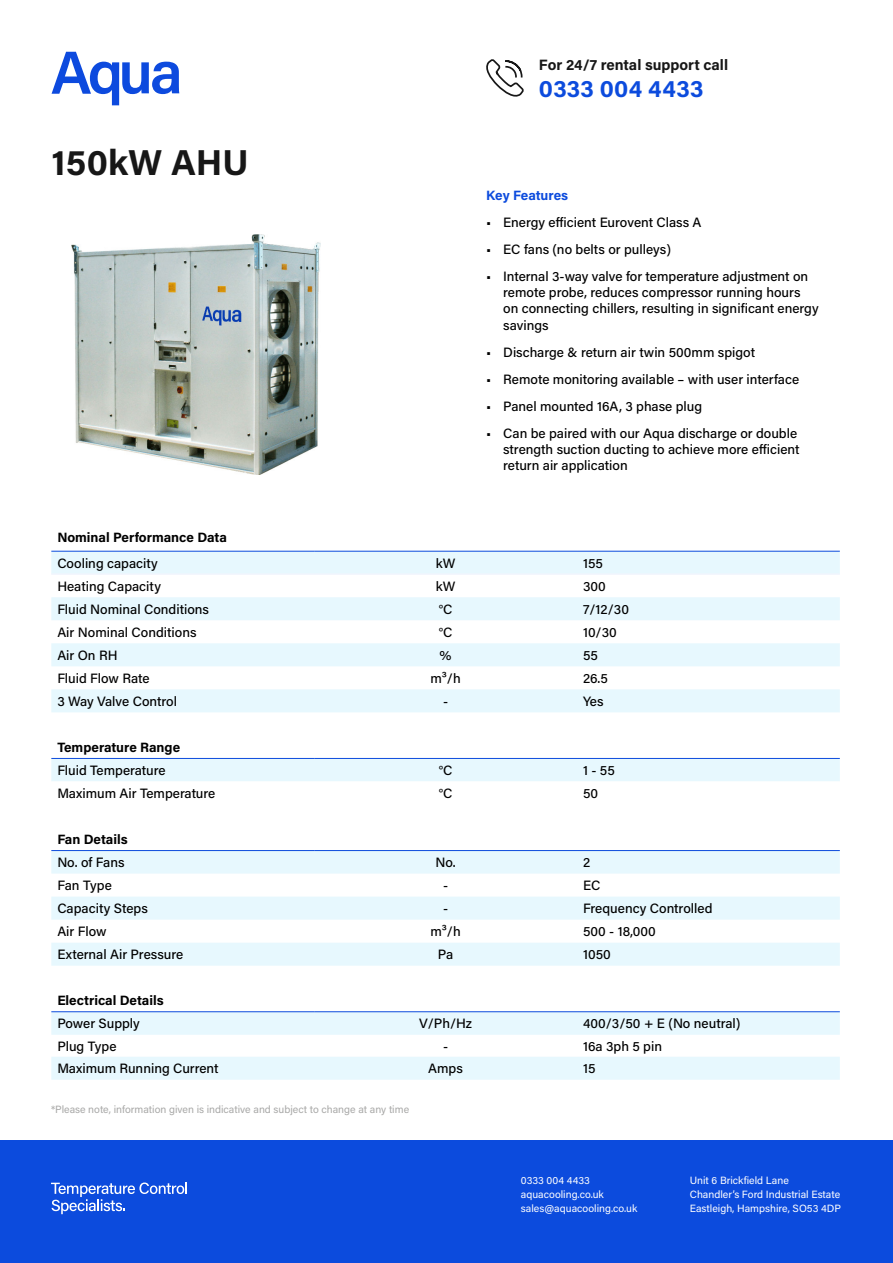
<style>
.page{position:relative;width:893px;height:1263px;background:#fff}
.page>*{position:absolute;margin:0;border:0;box-sizing:border-box;transform-origin:0 0}
.t1{font:700 36px "Acumin Pro";color:#171717}
.t2{font:700 24px "Acumin Pro";letter-spacing:.01em;color:#0c4bdd}
.t3{font:700 15px "Acumin Pro";color:#171717}
.t4{font:500 13.5px/16.2px "Acumin Pro";color:#000}
.t5{font:700 13.5px "Acumin Pro";color:#000}
.t6{font:700 13.5px "Acumin Pro";color:#0c4bdd}
.t7{font:10.5px "Acumin Pro";color:#fff}
.t8{font:10.5px "Acumin Pro";color:#a8a8a7}
</style>
<div class="page">
<div style="left:0;top:1140px;width:893px;height:123px;background:#0c4bdd"></div>
<svg style="left:51px;top:1182px;width:136px;height:32px"></svg>
<svg style="left:51px;top:552px;width:789px;height:528px"></svg>
<svg style="left:51px;top:643px;width:789px;height:138px;fill:#e7f8fe"></svg>
<svg style="left:51px;top:735px;width:789px;height:23px"></svg>
<svg style="left:51px;top:781px;width:789px;height:23px"></svg>
<hr style="left:51px;top:573px;width:263px;height:2px;background:#f3f6fd">
<hr style="left:314px;top:573px;width:263px;height:2px;background:#f3f6fd">
<hr style="left:577px;top:573px;width:263px;height:2px;background:#f3f6fd">
<hr style="left:51px;top:758px;width:263px;height:1px;background:#0c4bdd">
<hr style="left:314px;top:758px;width:263px;height:1px;background:#0c4bdd">
<hr style="left:577px;top:758px;width:263px;height:1px;background:#0c4bdd">
<hr style="left:51px;top:551px;width:263px;height:1px;background:#0c4bdd">
<hr style="left:314px;top:551px;width:263px;height:1px;background:#0c4bdd">
<hr style="left:577px;top:551px;width:263px;height:1px;background:#0c4bdd">
<hr style="left:51px;top:850px;width:263px;height:1px;background:#0c4bdd">
<hr style="left:314px;top:850px;width:263px;height:1px;background:#0c4bdd">
<hr style="left:577px;top:850px;width:263px;height:1px;background:#0c4bdd">
<hr style="left:51px;top:1011px;width:263px;height:1px;background:#0c4bdd">
<hr style="left:314px;top:1011px;width:263px;height:1px;background:#0c4bdd">
<hr style="left:577px;top:1011px;width:263px;height:1px;background:#0c4bdd">
<img style="left:71px;top:234px;width:249px;height:241px">
<svg style="left:52px;top:52px;width:127px;height:53px"></svg>
<svg style="left:486px;top:59px;width:38px;height:38px"></svg>
<p class="t1" style="left:52px;top:137px;width:198px">150kW AHU</p>
<p class="t3" style="left:539px;top:54px;width:191px">For 24/7 rental support call</p>
<p class="t2" style="left:539px;top:71px;width:166px">0333 004 4433</p>
<p class="t6" style="left:486px;top:186px;width:84px">Key Features</p>
<p class="t4" style="left:486px;top:213px;width:217px">• Energy efficient Eurovent Class A</p>
<p class="t4" style="left:486px;top:240px;width:186px">• EC fans (no belts or pulleys)</p>
<p class="t4" style="left:503px;top:267px;width:317px;text-indent:-17px">• Internal 3-way valve for temperature adjustment on remote probe, reduces compressor running hours on connecting chillers, resulting in significant energy savings</p>
<p class="t4" style="left:486px;top:343px;width:270px">• Discharge &amp; return air twin 500mm spigot</p>
<p class="t4" style="left:486px;top:370px;width:315px">• Remote monitoring available – with user interface</p>
<p class="t4" style="left:486px;top:397px;width:218px">• Panel mounted 16A, 3 phase plug</p>
<p class="t4" style="left:503px;top:424px;width:298px;text-indent:-17px">• Can be paired with our Aqua discharge or double strength suction ducting to achieve more efficient return air application</p>
<p class="t5" style="left:57px;top:527px;width:171px">Nominal Performance Data</p>
<p class="t4" style="left:57px;top:554px;width:102px">Cooling capacity</p>
<p class="t4" style="left:436px;top:554px;width:21px">kW</p>
<p class="t4" style="left:583px;top:554px;width:21px">155</p>
<p class="t4" style="left:57px;top:577px;width:105px">Heating Capacity</p>
<p class="t4" style="left:436px;top:577px;width:21px">kW</p>
<p class="t4" style="left:583px;top:577px;width:24px">300</p>
<p class="t4" style="left:57px;top:600px;width:153px">Fluid Nominal Conditions</p>
<p class="t4" style="left:439px;top:600px;width:15px">°C</p>
<p class="t4" style="left:583px;top:600px;width:47px">7/12/30</p>
<p class="t4" style="left:57px;top:623px;width:141px">Air Nominal Conditions</p>
<p class="t4" style="left:439px;top:623px;width:15px">°C</p>
<p class="t4" style="left:583px;top:623px;width:35px">10/30</p>
<p class="t4" style="left:57px;top:646px;width:62px">Air On RH</p>
<p class="t4" style="left:440px;top:646px;width:13px">%</p>
<p class="t4" style="left:583px;top:646px;width:16px">55</p>
<p class="t4" style="left:57px;top:669px;width:94px">Fluid Flow Rate</p>
<p class="t4" style="left:430px;top:669px;width:32px">m³/h</p>
<p class="t4" style="left:583px;top:669px;width:26px">26.5</p>
<p class="t4" style="left:57px;top:692px;width:121px">3 Way Valve Control</p>
<p class="t4" style="left:443px;top:692px;width:7px">-</p>
<p class="t4" style="left:583px;top:692px;width:22px">Yes</p>
<p class="t5" style="left:57px;top:738px;width:124px">Temperature Range</p>
<p class="t4" style="left:57px;top:761px;width:110px">Fluid Temperature</p>
<p class="t4" style="left:439px;top:761px;width:15px">°C</p>
<p class="t4" style="left:583px;top:761px;width:33px">1 - 55</p>
<p class="t4" style="left:57px;top:784px;width:160px">Maximum Air Temperature</p>
<p class="t4" style="left:439px;top:784px;width:15px">°C</p>
<p class="t4" style="left:583px;top:784px;width:17px">50</p>
<p class="t5" style="left:57px;top:830px;width:72px">Fan Details</p>
<p class="t4" style="left:57px;top:854px;width:69px">No. of Fans</p>
<p class="t4" style="left:435px;top:854px;width:22px">No.</p>
<p class="t4" style="left:583px;top:854px;width:9px">2</p>
<p class="t4" style="left:57px;top:877px;width:56px">Fan Type</p>
<p class="t4" style="left:443px;top:877px;width:7px">-</p>
<p class="t4" style="left:583px;top:877px;width:19px">EC</p>
<p class="t4" style="left:57px;top:900px;width:92px">Capacity Steps</p>
<p class="t4" style="left:443px;top:900px;width:7px">-</p>
<p class="t4" style="left:583px;top:900px;width:131px">Frequency Controlled</p>
<p class="t4" style="left:57px;top:923px;width:51px">Air Flow</p>
<p class="t4" style="left:430px;top:923px;width:32px">m³/h</p>
<p class="t4" style="left:583px;top:923px;width:74px">500 - 18,000</p>
<p class="t4" style="left:57px;top:946px;width:128px">External Air Pressure</p>
<p class="t4" style="left:438px;top:946px;width:17px">Pa</p>
<p class="t4" style="left:583px;top:946px;width:29px">1050</p>
<p class="t5" style="left:57px;top:991px;width:108px">Electrical Details</p>
<p class="t4" style="left:57px;top:1015px;width:84px">Power Supply</p>
<p class="t4" style="left:419px;top:1015px;width:54px">V/Ph/Hz</p>
<p class="t4" style="left:583px;top:1015px;width:159px">400/3/50 + E (No neutral)</p>
<p class="t4" style="left:57px;top:1037px;width:61px">Plug Type</p>
<p class="t4" style="left:443px;top:1037px;width:7px">-</p>
<p class="t4" style="left:583px;top:1037px;width:81px">16a 3ph 5 pin</p>
<p class="t4" style="left:57px;top:1060px;width:163px">Maximum Running Current</p>
<p class="t4" style="left:428px;top:1060px;width:36px">Amps</p>
<p class="t4" style="left:583px;top:1060px;width:14px">15</p>
<p class="t8" style="left:51px;top:1102px;width:360px">*Please note, information given is indicative and subject to change at any time</p>
<p class="t7" style="left:521px;top:1173px;width:70px">0333 004 4433</p>
<p class="t7" style="left:521px;top:1187px;width:84px">aquacooling.co.uk</p>
<p class="t7" style="left:521px;top:1201px;width:118px">sales@aquacooling.co.uk</p>
<p class="t7" style="left:690px;top:1173px;width:101px">Unit 6 Brickfield Lane</p>
<p class="t7" style="left:690px;top:1187px;width:152px">Chandler’s Ford Industrial Estate</p>
<p class="t7" style="left:690px;top:1201px;width:153px">Eastleigh, Hampshire, SO53 4DP</p>
</div>
